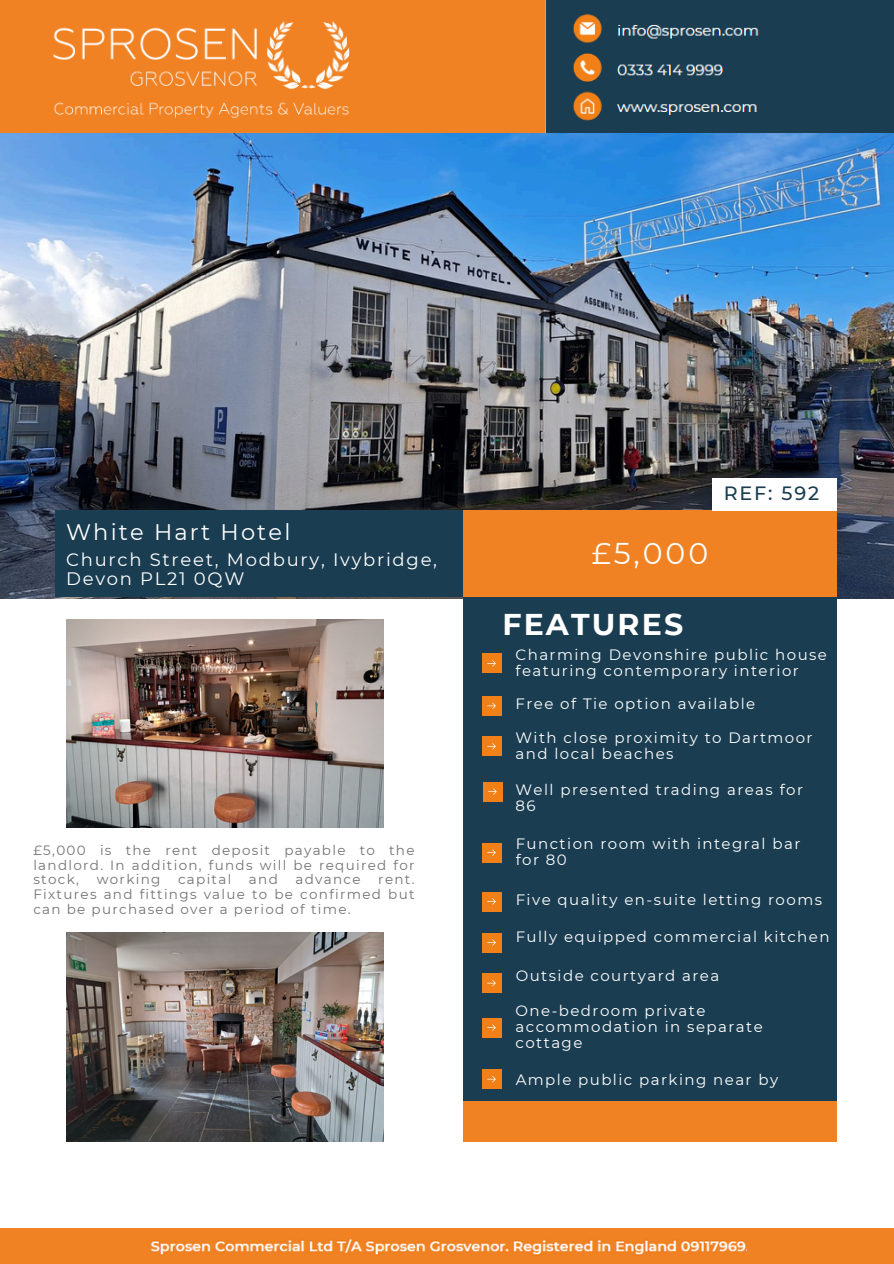
<style>
.page{position:relative;width:894px;height:1264px;background:#fff}
.page>*{position:absolute;margin:0;border:0;box-sizing:border-box;transform-origin:0 0}
.t1{font:700 30px "Montserrat";letter-spacing:.07em;color:#fff}
.t2{font:30px "Montserrat";color:#fff}
.t3{font:22.5px "Montserrat";letter-spacing:.095em;color:#fff}
.t4{font:500 19.2px "Montserrat";letter-spacing:.095em;color:#1a3d51}
.t5{font:18px/19.2px "Montserrat";letter-spacing:.095em;color:#fff}
.t6{font:15px/15.8px "Montserrat";letter-spacing:.095em;color:#fff}
.t7{font:13.5px/14.7px "Montserrat";letter-spacing:.095em;color:#737373;text-align:justify}
</style>
<div class="page">
<img style="left:0;top:0;width:893px;height:598px">
<div style="left:55px;top:510px;width:407px;height:87px;background:#1a3d51"></div>
<div style="left:463px;top:510px;width:373px;height:87px;background:#f08223"></div>
<img style="left:66px;top:619px;width:317px;height:208px">
<img style="left:712px;top:478px;width:124px;height:32px">
<div style="left:0;top:1227px;width:893px;height:36px;background:#f08223"></div>
<img style="left:150px;top:1239px;width:596px;height:17px">
<div style="left:463px;top:597px;width:373px;height:544px;background:#1a3d51"></div>
<div style="left:482px;top:653px;width:19px;height:20px;background:#f08017"></div>
<svg style="left:487px;top:660px;width:8px;height:6px"></svg>
<div style="left:482px;top:696px;width:19px;height:19px;background:#f08017"></div>
<svg style="left:487px;top:702px;width:8px;height:7px"></svg>
<div style="left:482px;top:736px;width:19px;height:20px;background:#f08017"></div>
<svg style="left:487px;top:743px;width:8px;height:6px"></svg>
<div style="left:483px;top:782px;width:19px;height:19px;background:#f08017"></div>
<svg style="left:488px;top:788px;width:8px;height:7px"></svg>
<div style="left:482px;top:1069px;width:19px;height:19px;background:#f08017"></div>
<svg style="left:487px;top:1076px;width:8px;height:6px"></svg>
<div style="left:482px;top:843px;width:19px;height:19px;background:#f08017"></div>
<svg style="left:487px;top:849px;width:8px;height:6px"></svg>
<div style="left:482px;top:892px;width:19px;height:19px;background:#f08017"></div>
<svg style="left:487px;top:898px;width:8px;height:6px"></svg>
<div style="left:463px;top:1101px;width:373px;height:41px;background:#f08223"></div>
<img style="left:66px;top:933px;width:317px;height:208px">
<div style="left:482px;top:933px;width:19px;height:19px;background:#f08017"></div>
<svg style="left:487px;top:939px;width:8px;height:6px"></svg>
<div style="left:482px;top:973px;width:19px;height:19px;background:#f08017"></div>
<svg style="left:487px;top:980px;width:8px;height:6px"></svg>
<div style="left:482px;top:1018px;width:19px;height:19px;background:#f08017"></div>
<svg style="left:487px;top:1024px;width:8px;height:6px"></svg>
<h2 class="t3" style="left:66px;top:518px;width:226px">White Hart Hotel</h2>
<p class="t5" style="left:66px;top:550px;width:372px">Church Street, Modbury, Ivybridge,<br>Devon PL21 0QW</p>
<p class="t2" style="left:591px;top:534px;width:118px">£5,000</p>
<h4 class="t1" style="left:502px;top:606px;width:182px">FEATURES</h4>
<p class="t4" style="left:723px;top:482px;width:97px">REF: 592</p>
<p class="t7" style="left:33px;top:843px;width:382px">£5,000 is the rent deposit payable to the landlord. In addition, funds will be required for stock,</p>
<p class="t7" style="left:97px;top:872px;width:65px">working</p>
<p class="t7" style="left:178px;top:872px;width:55px">capital</p>
<p class="t7" style="left:249px;top:872px;width:30px">and</p>
<p class="t7" style="left:295px;top:872px;width:67px">advance</p>
<p class="t7" style="left:33px;top:872px;width:382px;text-indent:345px">rent.<br>Fixtures and fittings value to be confirmed but can be purchased over a period of time.</p>
<p class="t6" style="left:515px;top:646px;width:313px">Charming Devonshire public house featuring contemporary interior</p>
<p class="t6" style="left:515px;top:696px;width:241px">Free of Tie option available</p>
<p class="t6" style="left:515px;top:729px;width:298px">With close proximity to Dartmoor and local beaches</p>
<p class="t6" style="left:515px;top:782px;width:289px">Well presented trading areas for<br>86</p>
<h1 class="t6" style="left:515px;top:836px;width:286px">Function room with integral bar for 80</h1>
<p class="t6" style="left:515px;top:891px;width:308px">Five quality en-suite letting rooms</p>
<p class="t6" style="left:515px;top:928px;width:315px">Fully equipped commercial kitchen</p>
<p class="t6" style="left:515px;top:967px;width:205px">Outside courtyard area</p>
<p class="t6" style="left:515px;top:1003px;width:249px">One-bedroom private accommodation in separate cottage</p>
<p class="t6" style="left:515px;top:1071px;width:264px">Ample public parking near by</p>
</div>
